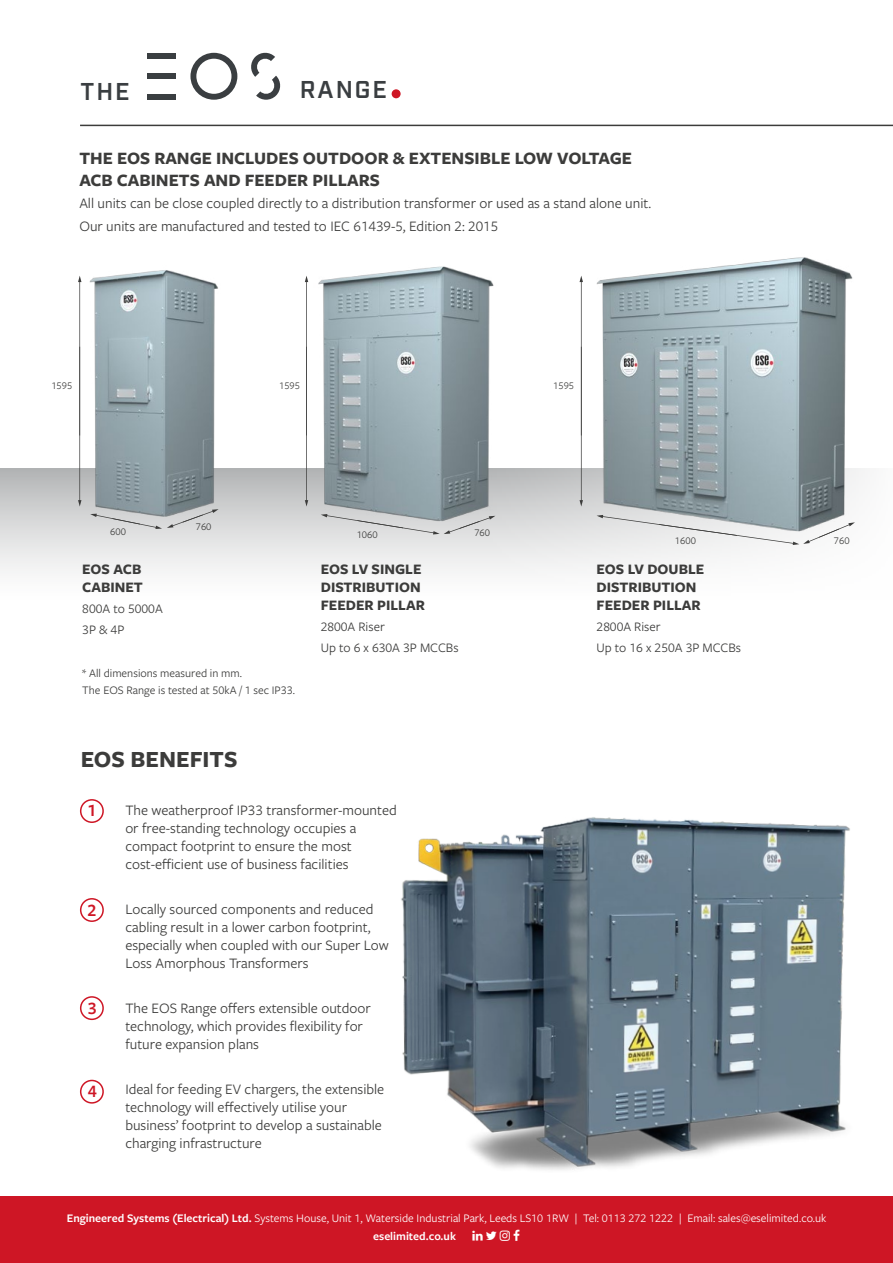
<style>
.page{position:relative;width:893px;height:1263px;background:#fff}
.page>*{position:absolute;margin:0;border:0;box-sizing:border-box;transform-origin:0 0}
.t1{font:600 24.3px "Industry";letter-spacing:.08em;color:#3a3e41}
.t2{font:700 24px "Freight Sans Pro";color:#3c3c3b}
.t3{font:700 18px/21.6px "Freight Sans Pro";color:#3c3c3b}
.t4{font:600 18px "Freight Sans Pro";color:#ce1625}
.t5{font:15px/18px "Freight Sans Pro";color:#3c3c3b}
.t6{font:700 15px/18px "Freight Sans Pro";color:#3c3c3b}
.t7{font:13.5px/21px "Freight Sans Pro";color:#3c3c3b}
.t8{font:12px/18px "Freight Sans Pro";color:#fff}
.t9{font:12px/16.5px "Freight Sans Pro";color:#3c3c3b}
.t10{font:10.5px "Freight Sans Pro";color:#3c3c3b}
.s1{font-weight:600}
</style>
<div class="page">
<img style="left:419px;top:817px;width:431px;height:353px">
<hr style="left:80px;top:125px;width:813px;height:1px;background:#3c3c3b">
<div style="left:0;top:469px;width:893px;height:134px;background:#f8f8f9"></div>
<div style="left:446px;top:459px;width:447px;height:189px;background:#fff"></div>
<img style="left:406px;top:266px;width:65px;height:304px">
<img style="left:0;top:270px;width:406px;height:291px">
<img style="left:471px;top:257px;width:396px;height:316px">
<svg style="left:78px;top:276px;width:3px;height:230px"></svg>
<svg style="left:90px;top:509px;width:129px;height:20px;background:#c3c5c6"></svg>
<svg style="left:305px;top:276px;width:3px;height:230px"></svg>
<svg style="left:321px;top:514px;width:174px;height:20px;background:#cbcccd"></svg>
<svg style="left:579px;top:276px;width:4px;height:230px"></svg>
<svg style="left:597px;top:515px;width:258px;height:30px"></svg>
<div style="left:0;top:1196px;width:893px;height:67px;background:#ce1625"></div>
<div style="left:80px;top:799px;width:24px;height:24px;border:2px solid #ce1625;border-radius:50%"></div>
<div style="left:80px;top:898px;width:24px;height:24px;border:2px solid #ce1625;border-radius:50%"></div>
<div style="left:80px;top:996px;width:24px;height:24px;border:2px solid #ce1625;border-radius:50%"></div>
<div style="left:80px;top:1080px;width:24px;height:23px;border:2px solid #ce1625;border-radius:50%"></div>
<svg style="left:190px;top:53px;width:47px;height:47px"></svg>
<div style="left:147px;top:53px;width:29px;height:6px;background:#3a3e41"></div>
<div style="left:147px;top:73px;width:29px;height:6px;background:#3a3e41"></div>
<div style="left:147px;top:94px;width:29px;height:6px;background:#3a3e41"></div>
<svg style="left:251px;top:52px;width:30px;height:48px"></svg>
<div style="left:392px;top:89px;width:9px;height:9px;background:#ce1625;border-radius:50%"></div>
<h1 class="t1" style="left:81px;top:77px;width:51px">THE</h1>
<h1 class="t1" style="left:300px;top:75px;width:89px">RANGE</h1>
<p class="t3" style="left:79px;top:147px;width:554px">THE EOS RANGE INCLUDES OUTDOOR &amp; EXTENSIBLE LOW VOLTAGE<br>ACB CABINETS AND FEEDER PILLARS</p>
<p class="t5" style="left:79px;top:191px;width:573px;line-height:22.5px">All units can be close coupled directly to a distribution transformer or used as a stand alone unit.<br>Our units are manufactured and tested to IEC 61439-5, Edition 2: 2015</p>
<p class="t10" style="left:51px;top:379px;width:22px">1595</p>
<p class="t10" style="left:279px;top:379px;width:22px">1595</p>
<p class="t10" style="left:553px;top:379px;width:22px">1595</p>
<p class="t10" style="left:110px;top:525px;width:17px">600</p>
<p class="t6" style="left:82px;top:560px;width:62px">EOS ACB<br>CABINET</p>
<p class="t7" style="left:82px;top:598px;width:82px">800A to 5000A<br>3P &amp; 4P</p>
<p class="t10" style="left:196px;top:519px;width:17px">760</p>
<p class="t9" style="left:82px;top:665px;width:214px">* All dimensions measured in mm.<br>The EOS Range is tested at 50kA / 1 sec IP33.</p>
<p class="t10" style="left:357px;top:528px;width:23px">1060</p>
<p class="t10" style="left:474px;top:526px;width:17px">760</p>
<p class="t6" style="left:321px;top:560px;width:106px">EOS LV SINGLE<br>DISTRIBUTION<br>FEEDER PILLAR</p>
<p class="t7" style="left:321px;top:616px;width:139px">2800A Riser<br>Up to 6 x 630A 3P MCCBs</p>
<h2 class="t2" style="left:81px;top:742px;width:158px">EOS BENEFITS</h2>
<p class="t5" style="left:125px;top:801px;width:273px">The weatherproof IP33 transformer-mounted or free-standing technology occupies a compact footprint to ensure the most cost-efficient use of business facilities</p>
<p class="t5" style="left:125px;top:900px;width:265px">Locally sourced components and reduced cabling result in a lower carbon footprint, especially when coupled with our Super Low Loss Amorphous Transformers</p>
<p class="t5" style="left:125px;top:999px;width:247px">The EOS Range offers extensible outdoor technology, which provides flexibility for future expansion plans</p>
<p class="t5" style="left:125px;top:1080px;width:260px">Ideal for feeding EV chargers, the extensible technology will effectively utilise your business’ footprint to develop a sustainable charging infrastructure</p>
<p class="t4" style="left:87px;top:798px;width:10px">1</p>
<p class="t4" style="left:87px;top:897px;width:11px">2</p>
<p class="t4" style="left:88px;top:995px;width:10px">3</p>
<p class="t4" style="left:88px;top:1079px;width:10px">4</p>
<p class="t10" style="left:675px;top:534px;width:23px">1600</p>
<p class="t6" style="left:597px;top:560px;width:109px">EOS LV DOUBLE<br>DISTRIBUTION<br>FEEDER PILLAR</p>
<p class="t7" style="left:597px;top:616px;width:146px">2800A Riser<br>Up to 16 x 250A 3P MCCBs</p>
<p class="t10" style="left:834px;top:533px;width:17px">760</p>
<p class="t8" style="left:373px;top:1208px;width:455px;text-indent:-306px"><span class="s1">Engineered Systems (Electrical) Ltd.</span> Systems House, Unit 1, Waterside Industrial Park, Leeds LS10 1RW | Tel: 0113 272 1222 | Email: sales@eselimited.co.uk <span class="s1">eselimited.co.uk</span></p>
</div>
